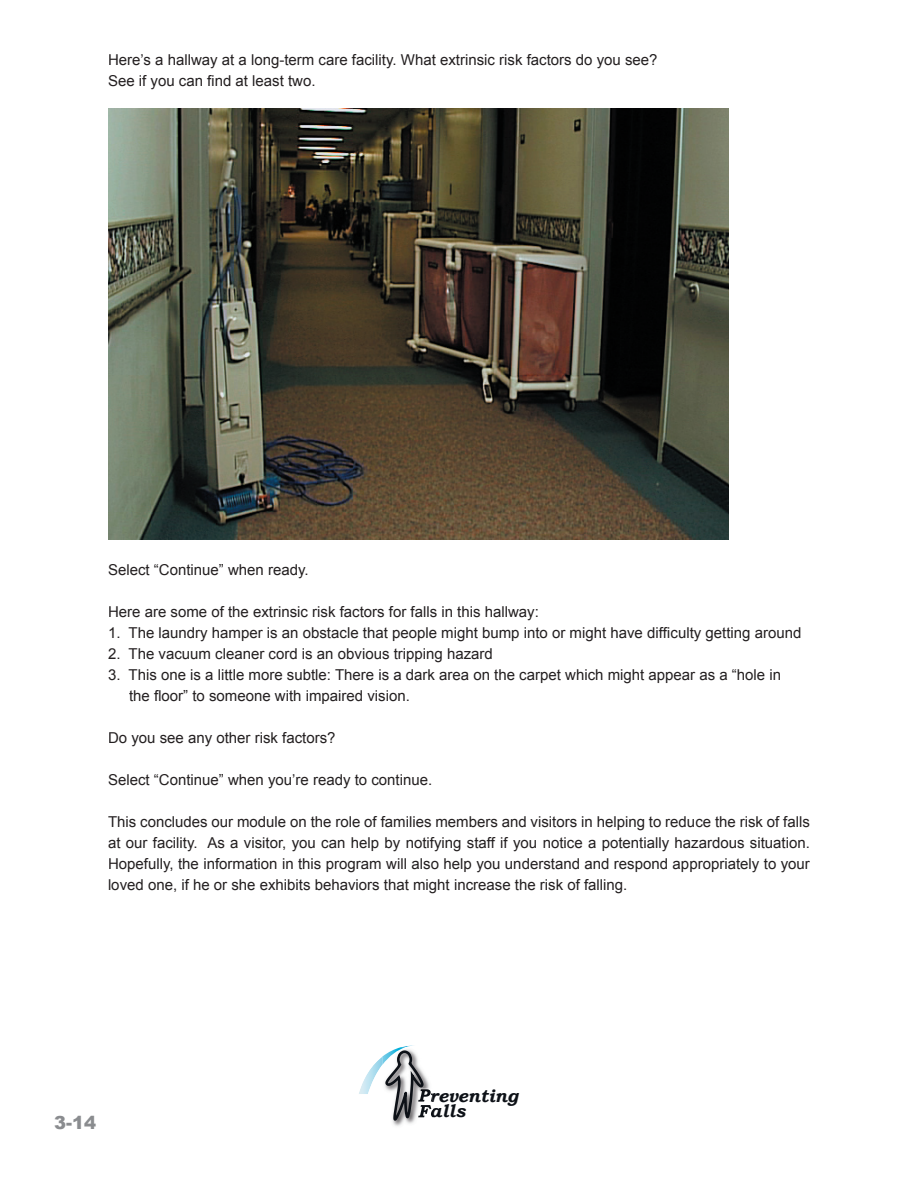
<style>
.page{position:relative;width:918px;height:1188px;background:#fff}
.page>*{position:absolute;margin:0;border:0;box-sizing:border-box;transform-origin:0 0}
.t1{font:italic 700 18px/15.8px "Bookman Old Style";color:#0d1117}
.t2{font:900 18px "Arial";color:#8a8c8f}
.t3{font:15px/21px "Arial";color:#231f20}
</style>
<div class="page">
<img style="left:108px;top:108px;width:620px;height:432px">
<img style="left:392px;top:1121px;width:22px;height:5px">
<svg style="left:359px;top:1046px;width:73px;height:75px"></svg>
<p class="t3" style="left:108px;top:49px;width:551px">Here’s a hallway at a long-term care facility. What extrinsic risk factors do you see?<br>See if you can find at least two.</p>
<p class="t3" style="left:108px;top:559px;width:202px">Select “Continue” when ready.</p>
<p class="t3" style="left:108px;top:601px;width:432px">Here are some of the extrinsic risk factors for falls in this hallway:</p>
<p class="t3" style="left:108px;top:622px;width:695px">1. The laundry hamper is an obstacle that people might bump into or might have difficulty getting around</p>
<p class="t3" style="left:108px;top:643px;width:386px">2. The vacuum cleaner cord is an obvious tripping hazard</p>
<p class="t3" style="left:129px;top:664px;width:654px;text-indent:-21px">3. This one is a little more subtle: There is a dark area on the carpet which might appear as a “hole in the floor” to someone with impaired vision.</p>
<p class="t3" style="left:108px;top:727px;width:229px">Do you see any other risk factors?</p>
<p class="t3" style="left:108px;top:769px;width:326px">Select “Continue” when you’re ready to continue.</p>
<p class="t3" style="left:108px;top:811px;width:704px;text-align:justify">This concludes our module on the role of families members and visitors in helping to reduce the risk of falls at our facility. As a visitor, you can help by notifying staff if you notice a potentially hazardous situation.<br>Hopefully, the information in this program will also help you understand and respond appropriately to your loved one, if he or she exhibits behaviors that might increase the risk of falling.</p>
<p class="t2" style="left:54px;top:1112px;width:44px">3-14</p>
<p class="t1" style="left:418px;top:1087px;width:102px">Preventing<br>Falls</p>
</div>
